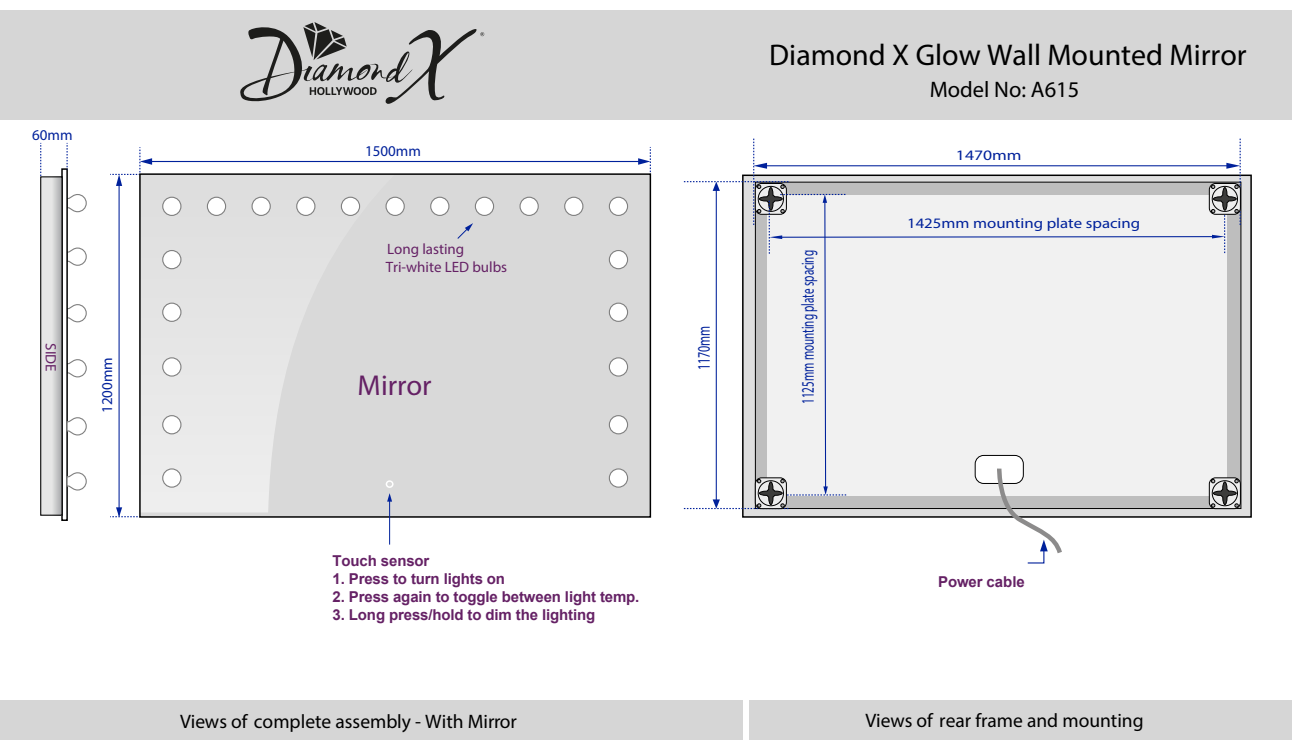
<style>
.page{position:relative;width:1292px;height:753px;background:#fff}
.page>*{position:absolute;margin:0;border:0;box-sizing:border-box;transform-origin:0 0}
.t1{font:30px "Myriad Pro";color:#000}
.t2{font:28.8px "Myriad Pro";color:#652165}
.t3{font:22.5px "Myriad Pro";color:#000}
.t4{font:19.5px "Myriad Pro";color:#000}
.t5{font:17.7px "Myriad Pro";color:#00219b;scale:.63 1}
.t6{font:17.7px "Myriad Pro";color:#00219b;scale:.68 1}
.t7{font:700 15px "Arial";letter-spacing:-.01em;color:#652165}
.t8{font:15px/18px "Myriad Pro";color:#652165}
.t9{font:15px "Myriad Pro";color:#00219b}
.t10{font:14.55px "Myriad Pro";color:#00219b;scale:1.16 1}
.t11{font:14.55px "Myriad Pro";color:#00219b;scale:1.22 1}
.t12{font:2.85px "Arial";color:#000}
</style>
<div class="page">
<div style="left:140px;top:174px;width:510px;height:343px;background:#d9d9d9"></div>
<div style="left:140px;top:174px;width:255px;height:338px;background:#e0e0e0"></div>
<div style="left:0;top:11px;width:1291px;height:109px;background:#d6d6d6"></div>
<div style="left:750px;top:700px;width:541px;height:40px;background:#d6d6d6"></div>
<div style="left:0;top:700px;width:742px;height:40px;background:#d6d6d6"></div>
<hr style="left:150px;top:161px;width:490px;height:1px;background:#00219b">
<svg style="left:638px;top:147px;width:13px;height:26px"></svg>
<hr style="left:119px;top:184px;width:1px;height:331px;background:#00219b">
<svg style="left:110px;top:507px;width:28px;height:10px"></svg>
<svg style="left:110px;top:147px;width:42px;height:39px"></svg>
<svg style="left:457px;top:223px;width:16px;height:16px"></svg>
<div style="left:609px;top:197px;width:18px;height:18px;background:#fff;border-radius:50%"></div>
<div style="left:609px;top:197px;width:19px;height:19px;border:1px solid #808080;border-radius:50%"></div>
<div style="left:564px;top:197px;width:19px;height:18px;background:#fff;border-radius:50%"></div>
<div style="left:564px;top:197px;width:19px;height:19px;border:1px solid #808080;border-radius:50%"></div>
<div style="left:520px;top:197px;width:18px;height:18px;background:#fff;border-radius:50%"></div>
<div style="left:519px;top:197px;width:20px;height:19px;border:1px solid #808080;border-radius:50%"></div>
<div style="left:475px;top:197px;width:18px;height:18px;background:#fff;border-radius:50%"></div>
<div style="left:475px;top:197px;width:19px;height:19px;border:1px solid #808080;border-radius:50%"></div>
<div style="left:431px;top:197px;width:18px;height:18px;background:#fff;border-radius:50%"></div>
<div style="left:430px;top:197px;width:19px;height:19px;border:1px solid #808080;border-radius:50%"></div>
<div style="left:386px;top:197px;width:18px;height:18px;background:#fff;border-radius:50%"></div>
<div style="left:385px;top:197px;width:20px;height:19px;border:1px solid #808080;border-radius:50%"></div>
<div style="left:341px;top:197px;width:18px;height:18px;background:#fff;border-radius:50%"></div>
<div style="left:341px;top:197px;width:19px;height:19px;border:1px solid #808080;border-radius:50%"></div>
<div style="left:297px;top:197px;width:18px;height:18px;background:#fff;border-radius:50%"></div>
<div style="left:296px;top:197px;width:19px;height:19px;border:1px solid #808080;border-radius:50%"></div>
<div style="left:252px;top:197px;width:18px;height:18px;background:#fff;border-radius:50%"></div>
<div style="left:251px;top:197px;width:20px;height:19px;border:1px solid #808080;border-radius:50%"></div>
<div style="left:207px;top:197px;width:19px;height:18px;background:#fff;border-radius:50%"></div>
<div style="left:207px;top:197px;width:19px;height:19px;border:1px solid #808080;border-radius:50%"></div>
<div style="left:163px;top:197px;width:18px;height:18px;background:#fff;border-radius:50%"></div>
<div style="left:162px;top:197px;width:19px;height:19px;border:1px solid #808080;border-radius:50%"></div>
<div style="left:163px;top:250px;width:18px;height:19px;background:#fff;border-radius:50%"></div>
<div style="left:162px;top:250px;width:19px;height:19px;border:1px solid #808080;border-radius:50%"></div>
<div style="left:609px;top:250px;width:18px;height:19px;background:#fff;border-radius:50%"></div>
<div style="left:609px;top:250px;width:19px;height:19px;border:1px solid #808080;border-radius:50%"></div>
<div style="left:163px;top:358px;width:18px;height:18px;background:#fff;border-radius:50%"></div>
<div style="left:162px;top:357px;width:19px;height:19px;border:1px solid #808080;border-radius:50%"></div>
<div style="left:609px;top:358px;width:18px;height:18px;background:#fff;border-radius:50%"></div>
<div style="left:609px;top:357px;width:19px;height:19px;border:1px solid #808080;border-radius:50%"></div>
<div style="left:163px;top:415px;width:18px;height:19px;background:#fff;border-radius:50%"></div>
<div style="left:162px;top:415px;width:19px;height:19px;border:1px solid #808080;border-radius:50%"></div>
<div style="left:609px;top:415px;width:18px;height:19px;background:#fff;border-radius:50%"></div>
<div style="left:609px;top:415px;width:19px;height:19px;border:1px solid #808080;border-radius:50%"></div>
<div style="left:163px;top:469px;width:18px;height:18px;background:#fff;border-radius:50%"></div>
<div style="left:162px;top:468px;width:19px;height:19px;border:1px solid #808080;border-radius:50%"></div>
<div style="left:609px;top:469px;width:18px;height:18px;background:#fff;border-radius:50%"></div>
<div style="left:609px;top:468px;width:19px;height:19px;border:1px solid #808080;border-radius:50%"></div>
<svg style="left:240px;top:22px;width:245px;height:82px"></svg>
<hr style="left:389px;top:498px;width:1px;height:46px;background:#00219b">
<svg style="left:387px;top:493px;width:5px;height:8px"></svg>
<div style="left:386px;top:480px;width:7px;height:8px;border:2px solid #fff;border-radius:50%"></div>
<svg style="left:68px;top:194px;width:19px;height:19px"></svg>
<svg style="left:68px;top:247px;width:19px;height:19px"></svg>
<svg style="left:68px;top:304px;width:19px;height:19px"></svg>
<svg style="left:68px;top:359px;width:19px;height:19px"></svg>
<div style="left:61px;top:168px;width:7px;height:353px;background:#fff;border:1px solid #000"></div>
<svg style="left:40px;top:143px;width:1px;height:33px"></svg>
<svg style="left:67px;top:143px;width:1px;height:27px"></svg>
<svg style="left:66px;top:416px;width:21px;height:20px"></svg>
<svg style="left:66px;top:471px;width:21px;height:38px"></svg>
<div style="left:41px;top:177px;width:21px;height:338px;background:#e6e6e6"></div>
<div style="left:40px;top:176px;width:23px;height:339px;border:1px solid #000"></div>
<svg style="left:51px;top:177px;width:11px;height:338px"></svg>
<div style="left:163px;top:303px;width:18px;height:18px;background:#fff;border-radius:50%"></div>
<div style="left:162px;top:302px;width:19px;height:20px;border:1px solid #808080;border-radius:50%"></div>
<div style="left:609px;top:303px;width:18px;height:18px;background:#fff;border-radius:50%"></div>
<div style="left:609px;top:302px;width:19px;height:20px;border:1px solid #808080;border-radius:50%"></div>
<svg style="left:683px;top:138px;width:557px;height:426px"></svg>
<p class="t9" style="left:32px;top:125px;width:42px">60mm</p>
<p class="t8" style="left:60px;top:343px;width:30px;rotate:90deg">SIDE</p>
<p class="t9" style="left:98px;top:413px;width:57px;rotate:-90deg">1200mm</p>
<p class="t9" style="left:365px;top:142px;width:57px">1500mm</p>
<p class="t8" style="left:386px;top:239px;width:123px">Long lasting<br>Tri-white LED bulbs</p>
<h2 class="t2" style="left:357px;top:367px;width:76px">Mirror</h2>
<p class="t7" style="left:332px;top:550px;width:98px">Touch sensor</p>
<p class="t7" style="left:332px;top:568px;width:174px">1. Press to turn lights on</p>
<p class="t7" style="left:332px;top:586px;width:308px">2. Press again to toggle between light temp.</p>
<p class="t7" style="left:333px;top:604px;width:264px">3. Long press/hold to dim the lighting</p>
<p class="t6" style="left:693px;top:370px;width:67px;rotate:-90deg">1170mm</p>
<h1 class="t1" style="left:769px;top:37px;width:479px">Diamond X Glow Wall Mounted Mirror</h1>
<h3 class="t3" style="left:929px;top:76px;width:151px">Model No: A615</h3>
<p class="t12" style="left:758px;top:184px;width:2px">[</p>
<p class="t12" style="left:782px;top:184px;width:2px">[</p>
<p class="t12" style="left:758px;top:209px;width:2px">[</p>
<p class="t12" style="left:782px;top:209px;width:2px">[</p>
<p class="t5" style="left:797px;top:404px;width:246px;rotate:-90deg">1125mm mounting plate spacing</p>
<p class="t12" style="left:758px;top:479px;width:2px">[</p>
<p class="t12" style="left:782px;top:479px;width:2px">[</p>
<p class="t12" style="left:758px;top:503px;width:2px">[</p>
<p class="t12" style="left:782px;top:503px;width:2px">[</p>
<p class="t11" style="left:956px;top:147px;width:55px">1470mm</p>
<p class="t10" style="left:907px;top:214px;width:202px">1425mm mounting plate spacing</p>
<p class="t12" style="left:1212px;top:184px;width:2px">[</p>
<p class="t12" style="left:1235px;top:184px;width:2px">[</p>
<p class="t12" style="left:1212px;top:209px;width:2px">[</p>
<p class="t12" style="left:1236px;top:209px;width:2px">[</p>
<p class="t7" style="left:938px;top:571px;width:88px">Power cable</p>
<p class="t12" style="left:1212px;top:479px;width:2px">[</p>
<p class="t12" style="left:1235px;top:479px;width:2px">[</p>
<p class="t12" style="left:1212px;top:503px;width:2px">[</p>
<p class="t12" style="left:1236px;top:503px;width:2px">[</p>
<h3 class="t4" style="left:180px;top:709px;width:338px">Views of complete assembly - With Mirror</h3>
<h3 class="t4" style="left:865px;top:708px;width:279px">Views of rear frame and mounting</h3>
</div>
